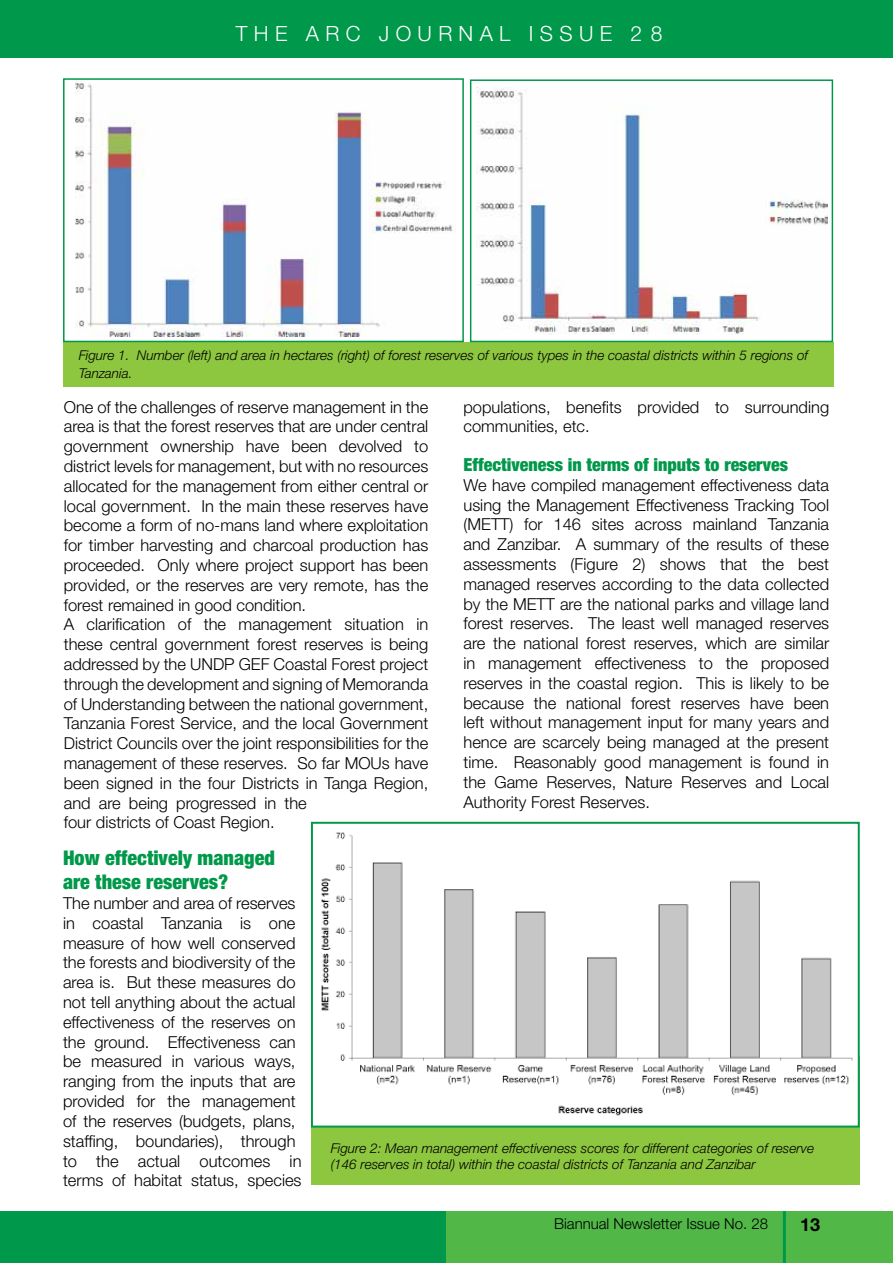
<style>
.page{position:relative;width:893px;height:1263px;background:#fff}
.page>*{position:absolute;margin:0;border:0;box-sizing:border-box;transform-origin:0 0}
.t1{font:300 21px "Helvetica Neue LT Std";letter-spacing:.3em;color:#fff}
.t2{font:900 condensed 20.25px/24.3px "Helvetica Neue LT Std";color:#00984a}
.t3{font:900 condensed 18px "Helvetica Neue LT Std";color:#00984a}
.t4{font:700 18px "Helvetica Neue LT Std";color:#000}
.t5{font:300 16.5px/19.8px "Helvetica Neue LT Std";color:#000}
.t6{font:300 15px "Helvetica Neue LT Std";color:#000}
.t7{font:italic 300 13.5px/18px "Helvetica Neue LT Std";color:#000}
</style>
<div class="page">
<div style="left:0;top:1211px;width:468px;height:52px;background:#00984a"></div>
<div style="left:446px;top:1211px;width:447px;height:52px;background:#51b848"></div>
<div style="left:0;top:0;width:893px;height:58px;background:#00984a"></div>
<hr style="left:783px;top:1211px;width:3px;height:52px;background:#00984a">
<div style="left:63px;top:342px;width:770px;height:45px;background:#8dc63f"></div>
<div style="left:311px;top:1057px;width:549px;height:128px;background:#8dc63f"></div>
<img style="left:477px;top:88px;width:350px;height:246px">
<div style="left:470px;top:79px;width:363px;height:263px;border:2px solid #00984a"></div>
<img style="left:76px;top:83px;width:377px;height:254px">
<div style="left:63px;top:78px;width:401px;height:264px;border:2px solid #00984a"></div>
<img style="left:314px;top:832px;width:543px;height:292px">
<div style="left:311px;top:822px;width:549px;height:305px;border:2px solid #00984a"></div>
<p class="t1" style="left:236px;top:21px;width:428px">the arc journal Issue 28</p>
<p class="t7" style="left:79px;top:346px;width:731px">Figure 1. Number (left) and area in hectares (right) of forest reserves of various types in the coastal districts within 5 regions of<br>Tanzania.</p>
<p class="t5" style="left:64px;top:396px;width:366px">One of the challenges of reserve management in the area is that the forest reserves that are under central government ownership have been devolved to district levels for management, but with no resources allocated for the management from either central or local government. In the main these reserves have become a form of no-mans land where exploitation for timber harvesting and charcoal production has proceeded. Only where project support has been provided, or the reserves are very remote, has the forest remained in good condition.<br>A clarification of the management situation in these central government forest reserves is being addressed by the UN DP GEF Coastal Forest project through the development and signing of Memoranda of Understanding between the national government, Tanzania Forest Service, and the local Government District Councils over the joint responsibilities for the management of these reserves. So far MOUs have been signed in the four Districts in Tanga Region, and are being progressed in the<br>four districts of Coast Region.</p>
<p class="t5" style="left:463px;top:396px;width:367px">populations, benefits provided to surrounding communities, etc.</p>
<p class="t3" style="left:463px;top:453px;width:326px">Effectiveness in terms of inputs to reserves</p>
<p class="t5" style="left:463px;top:475px;width:367px;text-align:justify">We have compiled management effectiveness data using the Management Effectiveness Tracking Tool (METT) for 146 sites across mainland Tanzania and Zanzibar. A summary of the results of these assessments (Figure 2) shows that the best managed reserves according to the data collected by the METT</p>
<p class="t5" style="left:463px;top:593px;width:367px;text-align:justify;text-indent:97px">are the national parks and village land forest reserves. The least well managed reserves are the national forest reserves, which are similar in management effectiveness to the proposed reserves in the coastal region. This is likely to be because the national forest reserves have been left without management input for many years and hence are scarcely being managed at the present time. Reasonably good management is found in the Game Reserves, Nature Reserves and Local Authority Forest Reserves.</p>
<p class="t2" style="left:63px;top:845px;width:213px">How effectively managed are these reserves?</p>
<p class="t5" style="left:63px;top:893px;width:240px">The number and area of reserves in coastal Tanzania is one measure of how well conserved the forests and biodiversity of the area is. But these measures do not tell anything about the actual effectiveness of the reserves on the ground. Effectiveness can be measured in various ways, ranging from the inputs that are provided for the management of the reserves (budgets, plans, staffing, boundaries), through to the actual outcomes in terms of habitat status, species</p>
<p class="t7" style="left:331px;top:1139px;width:485px;line-height:16.2px">Figure 2: Mean management effectiveness scores for different categories of reserve (146 reserves in total) within the coastal districts of Tanzania and Zanzibar</p>
<p class="t6" style="left:554px;top:1214px;width:215px">Biannual Newsletter Issue No. 28</p>
<p class="t4" style="left:800px;top:1213px;width:22px">13</p>
</div>
